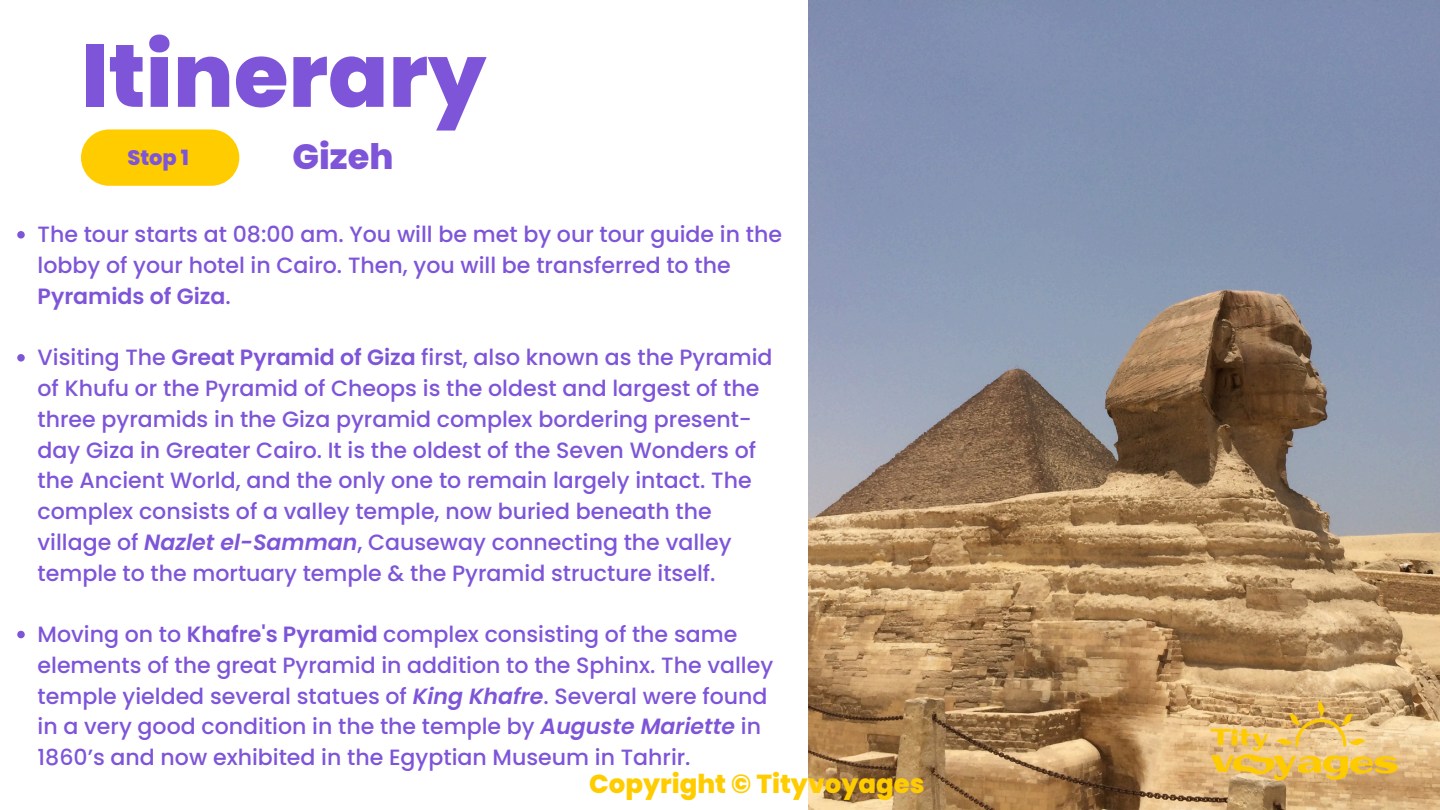
<style>
.page{position:relative;width:1440px;height:810px;background:#fff}
.page>*{position:absolute;margin:0;border:0;box-sizing:border-box;transform-origin:0 0}
.t1{font:800 88.7px "Poppins";color:#7e55d9}
.t2{font:800 35.1px "Poppins";color:#7e55d9}
.t3{font:800 26px "Poppins";color:#fc0}
.t4{font:500 22.1px/30.8px "Poppins";color:#7e55d9}
.t5{font:800 21px "Poppins";color:#7e55d9}
.s1{font-weight:600}
.s2{font-weight:600;font-style:italic}
</style>
<div class="page">
<div style="left:81px;top:129px;width:158px;height:57px;background:#fc0;border-radius:28px"></div>
<img style="left:808px;top:0;width:632px;height:810px">
<img style="left:1198px;top:691px;width:212px;height:99px">
<svg style="left:17px;top:231px;width:8px;height:8px"></svg>
<svg style="left:17px;top:354px;width:8px;height:8px"></svg>
<svg style="left:17px;top:631px;width:8px;height:7px"></svg>
<h4 class="t1" style="left:81px;top:14px;width:407px">Itinerary</h4>
<h2 class="t2" style="left:293px;top:132px;width:102px">Gizeh</h2>
<p class="t5" style="left:127px;top:143px;width:63px">Stop 1</p>
<p class="t4" style="left:38px;top:219px;width:746px">The tour starts at 08:00 am. You will be met by our tour guide in the lobby of your hotel in Cairo. Then, you will be transferred to the<br><span class="s1">Pyramids of Giza</span>.</p>
<p class="t4" style="left:38px;top:342px;width:737px">Visiting The <span class="s1">Great Pyramid of Giza</span> first, also known as the Pyramid of Khufu or the Pyramid of Cheops is the oldest and largest of the three pyramids in the Giza pyramid complex bordering present&shy;day Giza in Greater Cairo. It is the oldest of the Seven Wonders of the Ancient World, and the only one to remain largely intact. The complex consists of a valley temple, now buried beneath the village of <span class="s2">Nazlet el-Samman</span>, Causeway connecting the valley temple to the mortuary temple &amp; the Pyramid structure itself.</p>
<p class="t4" style="left:38px;top:619px;width:737px">Moving on to <span class="s1">Khafre's Pyramid</span> complex consisting of the same elements of the great Pyramid in addition to the Sphinx. The valley temple yielded several statues of <span class="s2">King Khafre</span>. Several were found in a very good condition in the the temple by <span class="s2">Auguste Mariette</span> in 1860’s and now exhibited in the Egyptian Museum in Tahrir.</p>
<h3 class="t3" style="left:589px;top:765px;width:337px">Copyright © Tityvoyages</h3>
</div>
